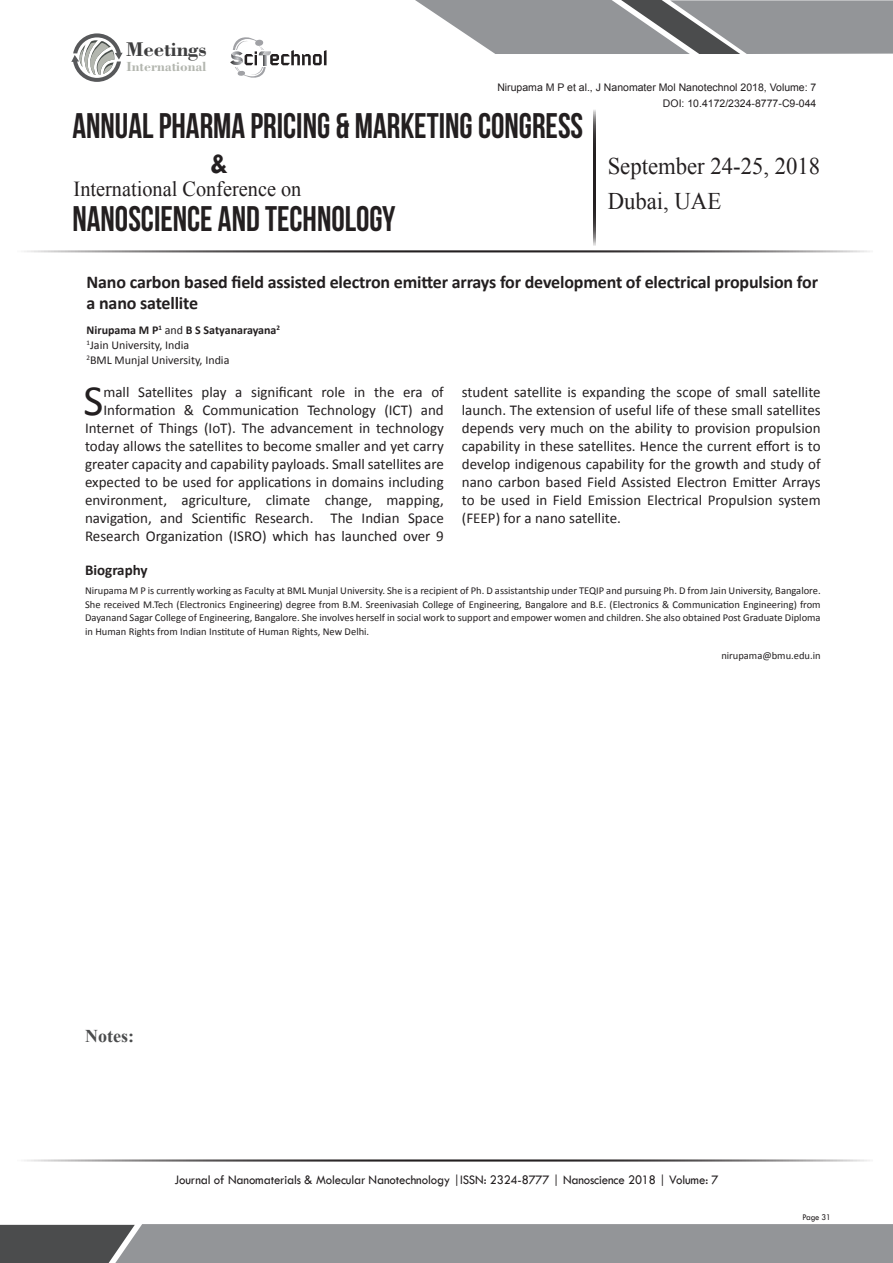
<style>
.page{position:relative;width:893px;height:1263px;background:#fff}
.page>*{position:absolute;margin:0;border:0;box-sizing:border-box;transform-origin:0 0}
.Abstract{font:43.35px "Calibri";color:#231f20}
.t1{font:35.55px "Bebas Neue";color:#231f20;scale:.95 1}
.t2{font:700 29.85px "Tw Cen";color:#231f20;scale:.95 1}
.t3{font:23.85px/35px "Times New Roman";color:#231f20;scale:.95 1}
.t4{font:21.3px "Times New Roman";color:#231f20;scale:.95 1}
.t5{font:700 21px "Bodoni BT";color:#3e3e3f}
.t6{font:700 18px/21px "Calibri";letter-spacing:-.01em;color:#231f20}
.t7{font:700 18px "Times New Roman";color:#4b4c4d}
.Abstract-2{font:15px/18px "Calibri";color:#231f20;text-align:right}
.Bio_Heading{font:700 15px "Calibri";color:#231f20}
.t8{font:700 13.95px "Bodoni BT";color:#b3b6af}
.t9{font:13.5px "Tw Cen";letter-spacing:-.01em;color:#231f20;scale:.95 1}
.Affiliation{font:12px "Calibri";color:#231f20}
.Name{font:700 12px "Calibri";color:#231f20}
.Bio_Heading-2{font:10.5px/13.5px "Calibri";color:#231f20;text-align:justify}
.t10{font:10.5px "Arial";color:#231f20}
.t11{font:9px "Tw Cen";letter-spacing:-.02em;color:#231f20;scale:.95 1}
.s1{font-weight:400}
</style>
<div class="page">
<hr style="left:14px;top:250px;width:859px;height:2px;background:#231f20">
<hr style="left:14px;top:1159px;width:859px;height:2px;background:#231f20">
<svg style="left:415px;top:0;width:478px;height:54px;background:#9a9b9e"></svg>
<svg style="left:0;top:1224px;width:893px;height:39px;background:#8a8c8f"></svg>
<svg style="left:71px;top:33px;width:52px;height:49px"></svg>
<hr style="left:593px;top:109px;width:2px;height:137px;background:#231f20">
<svg style="left:230px;top:37px;width:97px;height:41px"></svg>
<h3 class="t5" style="left:126px;top:36px;width:82px">Meetings</h3>
<p class="t8" style="left:127px;top:58px;width:81px">International</p>
<p class="t10" style="left:497px;top:81px;width:321px">Nirupama M P et al., J Nanomater Mol Nanotechnol 2018, Volume: 7</p>
<p class="t10" style="left:663px;top:96px;width:155px">DOI: 10.4172/2324-8777-C9-044</p>
<h2 class="t1" style="left:72px;top:106px;width:539px">ANNUAL PHARMA PRICING &amp; MARKETING CONGRESS</h2>
<h3 class="t2" style="left:210px;top:145px;width:20px">&amp;</h3>
<h3 class="t4" style="left:74px;top:175px;width:241px">International Conference on</h3>
<h2 class="t1" style="left:72px;top:199px;width:342px">NANOSCIENCE AND TECHNOLOGY</h2>
<h3 class="t3" style="left:608px;top:148px;width:225px">September 24-25, 2018<br>Dubai, UAE</h3>
<p class="t6" style="left:87px;top:271px;width:733px">Nano carbon based field assisted electron emitter arrays for development of electrical propulsion for a nano satellite</p>
<p class="Name" style="left:87px;top:323px;width:195px">Nirupama M P<sup>1</sup> <span class="s1">and</span> B S Satyanarayana<sup>2</sup></p>
<p class="Affiliation" style="left:87px;top:338px;width:104px"><sup>1</sup>Jain University, India</p>
<p class="Affiliation" style="left:87px;top:353px;width:144px"><sup>2</sup>BML Munjal University, India</p>
<p class="Abstract" style="left:84px;top:373px;width:21px">S</p>
<p class="Abstract-2" style="left:85px;top:383px;width:360px">mall Satellites play a significant role in the era of Information &amp; Communication Technology (ICT) and Internet of Things (IoT). The advancement in technology today allows the satellites to become smaller and yet carry greater capacity and capability payloads. Small satellites are expected to be used for applications in domains including environment, agriculture, climate change, mapping, navigation, and Scientific Research. The Indian Space Research Organization (ISRO) which has launched over 9</p>
<p class="Abstract-2" style="left:462px;top:383px;width:360px;text-align:justify">student satellite is expanding the scope of small satellite launch. The extension of useful life of these small satellites depends very much on the ability to provision propulsion capability in these satellites. Hence the current effort is to develop indigenous capability for the growth and study of nano carbon based Field Assisted Electron Emitter Arrays to be used in Field Emission Electrical Propulsion system (FEEP) for a nano satellite.</p>
<p class="Bio_Heading" style="left:85px;top:560px;width:64px">Biography</p>
<p class="Bio_Heading-2" style="left:85px;top:584px;width:737px">Nirupama M P is currently working as Faculty at BML Munjal University. She is a recipient of Ph. D assistantship under TEQIP and pursuing Ph. D from Jain University, Bangalore.<br>She received M.Tech (Electronics Engineering) degree from B.M. Sreenivasiah College of Engineering, Bangalore and B.E. (Electronics &amp; Communication Engineering) from Dayanand Sagar College of Engineering, Bangalore. She involves herself in social work to support and empower women and children. She also obtained Post Graduate Diploma in Human Rights from Indian Institute of Human Rights, New Delhi.</p>
<p class="Bio_Heading-2" style="left:721px;top:649px;width:101px">nirupama@bmu.edu.in</p>
<p class="t7" style="left:85px;top:1024px;width:50px">Notes:</p>
<p class="t9" style="left:175px;top:1172px;width:574px">Journal of Nanomaterials &amp; Molecular Nanotechnology |ISSN: 2324-8777 | Nanoscience 2018 | Volume: 7</p>
<p class="t11" style="left:802px;top:1212px;width:32px">Page 31</p>
</div>
